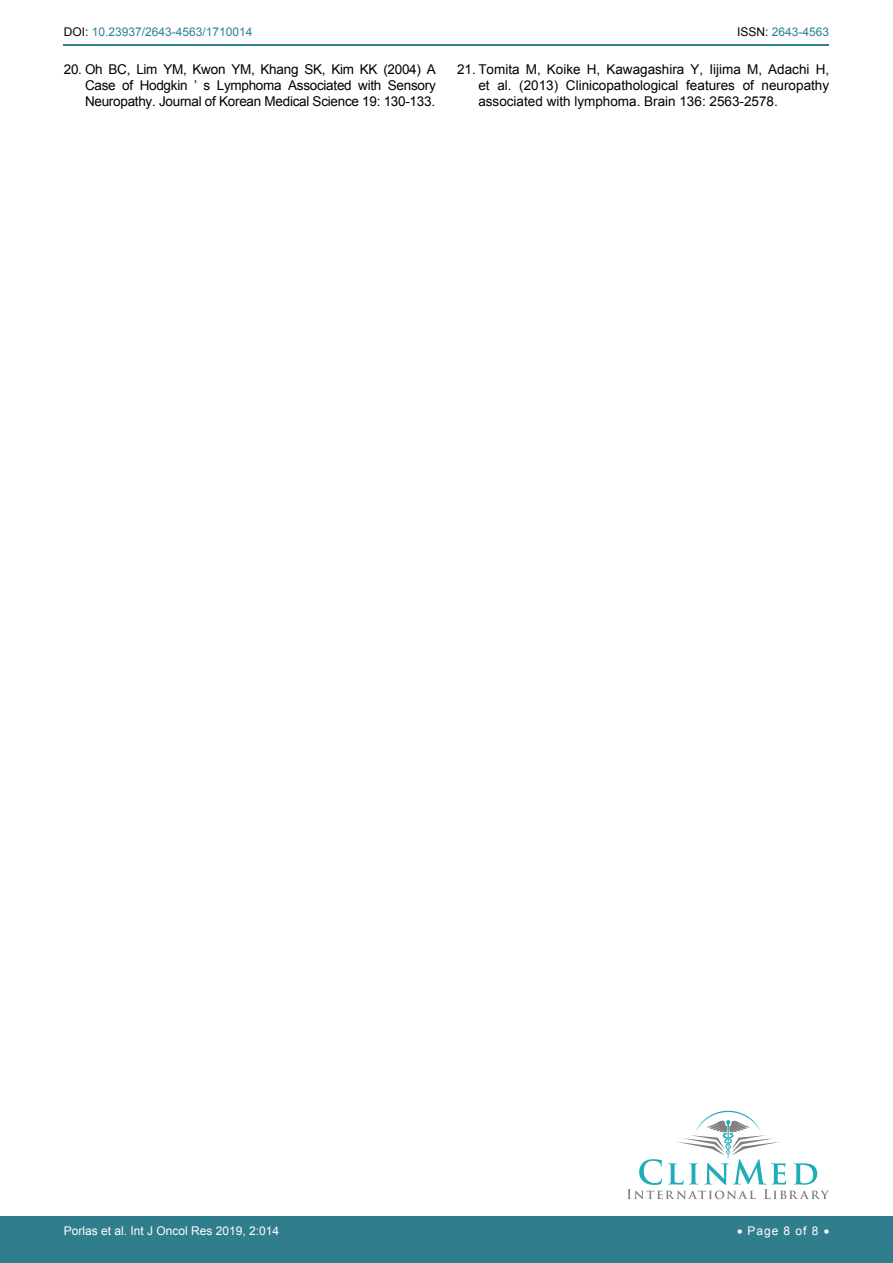
<style>
.page{position:relative;width:893px;height:1263px;background:#fff}
.page>*{position:absolute;margin:0;border:0;box-sizing:border-box;transform-origin:0 0}
.t1{font:13.5px/16.2px "Arial";letter-spacing:-.01em;color:#000;text-align:justify}
.t2{font:12px "Arial";color:#30808d}
.t3{font:12px "Arial";color:#fff}
.s1{color:#000}
</style>
<div class="page">
<hr style="left:64px;top:44px;width:765px;height:2px;background:#30808d">
<div style="left:0;top:1217px;width:893px;height:46px;background:#307d8d"></div>
<svg style="left:627px;top:1111px;width:202px;height:88px"></svg>
<p class="t2" style="left:64px;top:24px;width:190px"><span class="s1">DOI:</span> 10.23937/2643-4563/1710014</p>
<p class="t2" style="left:737px;top:24px;width:94px"><span class="s1">ISSN:</span> 2643-4563</p>
<p class="t1" style="left:85px;top:61px;width:352px;text-indent:-21px">20. Oh BC, Lim YM, Kwon YM, Khang SK, Kim KK (2004) A Case of Hodgkin ’ s Lymphoma Associated with Sensory Neuropathy. Journal of Korean Medical Science 19: 130-133.</p>
<p class="t1" style="left:478px;top:61px;width:352px;text-indent:-21px">21. Tomita M, Koike H, Kawagashira Y, Iijima M, Adachi H, et al. (2013) Clinicopathological features of neuropathy associated with lymphoma. Brain 136: 2563-2578.</p>
<p class="t3" style="left:64px;top:1223px;width:217px">Porlas et al. Int J Oncol Res 2019, 2:014</p>
<p class="t3" style="left:737px;top:1223px;width:94px">• Page 8 of 8 •</p>
</div>
